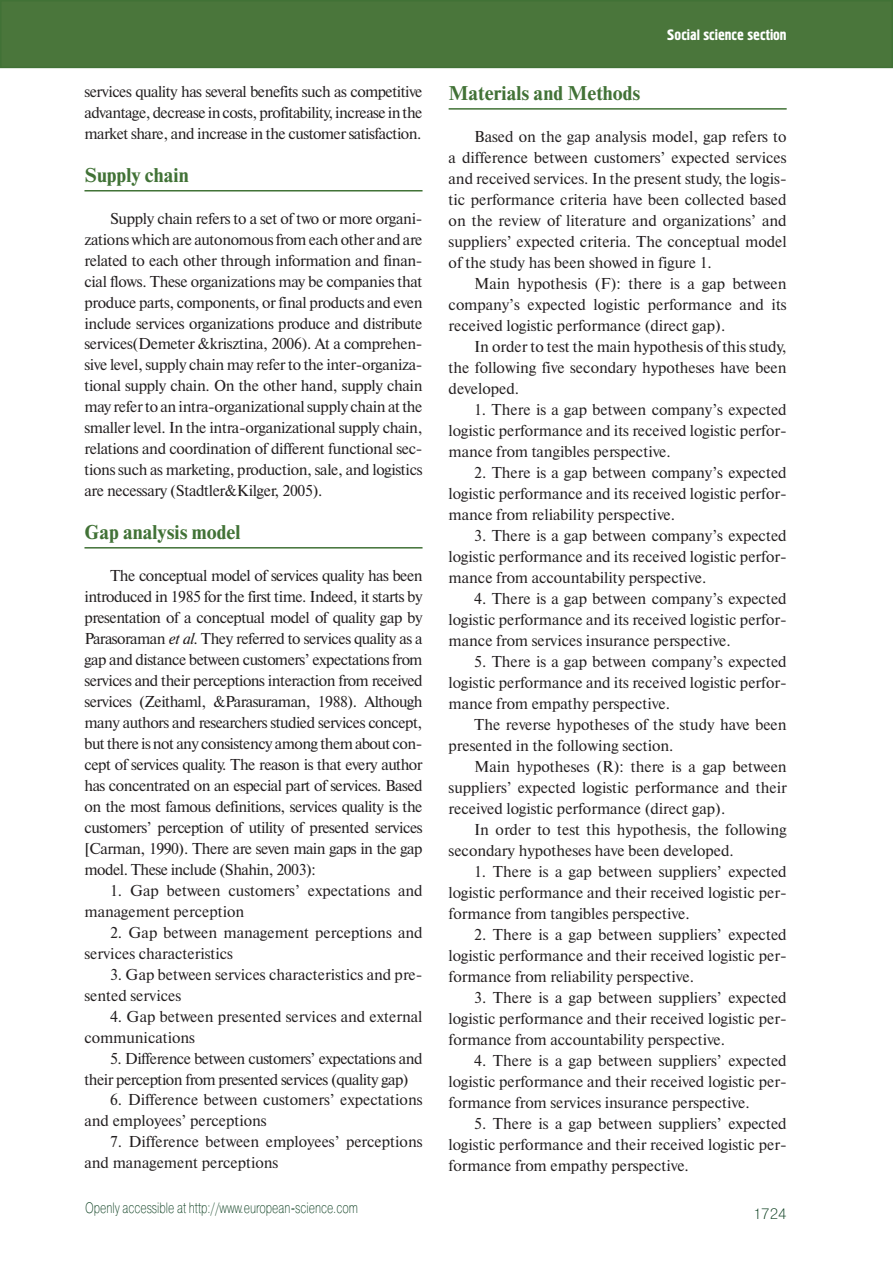
<style>
.page{position:relative;width:893px;height:1263px;background:#fff}
.page>*{position:absolute;margin:0;border:0;box-sizing:border-box;transform-origin:0 0}
.t1{font:700 18.75px "Newton C";color:#417236}
.t2{font:15.75px/21px "Newton C";color:#231f20;text-align:justify}
.t3{font:15.75px/21px "Newton C";letter-spacing:-.03em;color:#231f20}
.t4{font:15px "Pragmatica Light C";color:#0b3e1f;scale:.75 1}
.t5{font:15px "Hermes C";color:#fff}
.t6{font:15px "Pragmatica Light C";color:#0b3e1f}
.s1{font-style:italic}
</style>
<div class="page">
<div style="left:1px;top:1px;width:891px;height:66px;background:#4a763b"></div>
<div style="left:0;top:0;width:893px;height:68px;border:2px solid #417236"></div>
<hr style="left:84px;top:190px;width:339px;height:1px;background:#417236">
<hr style="left:84px;top:547px;width:339px;height:1px;background:#417236">
<hr style="left:449px;top:108px;width:338px;height:2px;background:#417236">
<p class="t2" style="left:84px;top:82px;width:340px">services quality has several benefits such as competitive advantage, decrease in costs, profitability, increase in the market share, and increase in the customer satisfaction.</p>
<p class="t1" style="left:84px;top:164px;width:106px">Supply chain</p>
<p class="t2" style="left:84px;top:208px;width:340px;text-indent:26px">Supply chain refers to a set of two or more organi&shy;zations which are autonomous from each other and are related to each other through information and finan&shy;cial flows. These organizations may be companies that produce parts, components, or final products and even include services organizations produce and distribute services(Demeter &amp;krisztina, 2006). At a comprehen&shy;sive level, supply chain may refer to the inter-organiza&shy;tional supply chain. On the other hand, supply chain may refer to an intra-organizational supply chain at the smaller level. In the intra-organizational supply chain, relations and coordination of different functional sec&shy;tions such as marketing, production, sale, and logistics are necessary (Stadtler&amp;Kilger, 2005).</p>
<p class="t1" style="left:84px;top:521px;width:158px">Gap analysis model</p>
<p class="t2" style="left:84px;top:565px;width:340px;text-indent:26px">The conceptual model of services quality has been introduced in 1985 for the first time. Indeed, it starts by presentation of a conceptual model of quality gap by Parasoraman <span class="s1">et al</span>. They referred to services quality as a gap and distance between customers’ expectations from services and their perceptions interaction from received services (Zeithaml, &amp;Parasuraman, 1988). Although many authors and researchers studied services concept, but there is not any consistency among them about con&shy;cept of services quality. The reason is that every author has concentrated on an especial part of services. Based on the most famous definitions, services quality is the customers’ perception of utility of presented services [Carman, 1990). There are seven main gaps in the gap model. These include (Shahin, 2003):</p>
<p class="t2" style="left:84px;top:880px;width:340px;text-indent:26px">1. Gap between customers’ expectations and management perception</p>
<p class="t2" style="left:84px;top:922px;width:340px;text-indent:26px">2. Gap between management perceptions and services characteristics</p>
<p class="t2" style="left:84px;top:964px;width:340px;text-indent:26px">3. Gap between services characteristics and pre&shy;sented services</p>
<p class="t2" style="left:84px;top:1006px;width:340px;text-indent:26px">4. Gap between presented services and external communications</p>
<p class="t3" style="left:84px;top:1048px;width:340px;text-indent:26px">5. Difference between customers’ expectations and their perception from presented services (quality gap)</p>
<p class="t2" style="left:84px;top:1090px;width:340px;text-indent:26px">6. Difference between customers’ expectations and employees’ perceptions</p>
<p class="t2" style="left:84px;top:1132px;width:340px;text-indent:26px">7. Difference between employees’ perceptions and management perceptions</p>
<p class="t4" style="left:85px;top:1199px;width:365px">Openly accessible at http://www.european-science.com</p>
<p class="t5" style="left:667px;top:26px;width:121px">Social science section</p>
<p class="t1" style="left:449px;top:82px;width:193px">Materials and Methods</p>
<p class="t2" style="left:449px;top:126px;width:340px;text-indent:26px">Based on the gap analysis model, gap refers to a difference between customers’ expected services and received services. In the present study, the logis&shy;tic performance criteria have been collected based on the review of literature and organizations’ and suppliers’ expected criteria. The conceptual model of the study has been showed in figure 1.</p>
<p class="t2" style="left:449px;top:273px;width:340px;text-indent:26px">Main hypothesis (F): there is a gap between company’s expected logistic performance and its received logistic performance (direct gap).</p>
<p class="t2" style="left:449px;top:336px;width:340px;text-indent:26px">In order to test the main hypothesis of this study, the following five secondary hypotheses have been developed.</p>
<p class="t2" style="left:449px;top:399px;width:340px;text-indent:26px">1. There is a gap between company’s expected logistic performance and its received logistic perfor&shy;mance from tangibles perspective.</p>
<p class="t2" style="left:449px;top:462px;width:340px;text-indent:26px">2. There is a gap between company’s expected logistic performance and its received logistic perfor&shy;mance from reliability perspective.</p>
<p class="t2" style="left:449px;top:525px;width:340px;text-indent:26px">3. There is a gap between company’s expected logistic performance and its received logistic perfor&shy;mance from accountability perspective.</p>
<p class="t2" style="left:449px;top:588px;width:340px;text-indent:26px">4. There is a gap between company’s expected logistic performance and its received logistic perfor&shy;mance from services insurance perspective.</p>
<p class="t2" style="left:449px;top:651px;width:340px;text-indent:26px">5. There is a gap between company’s expected logistic performance and its received logistic perfor&shy;mance from empathy perspective.</p>
<p class="t2" style="left:449px;top:714px;width:339px;text-indent:26px">The reverse hypotheses of the study have been presented in the following section.</p>
<p class="t2" style="left:449px;top:756px;width:340px;text-indent:26px">Main hypotheses (R): there is a gap between suppliers’ expected logistic performance and their received logistic performance (direct gap).</p>
<p class="t2" style="left:449px;top:819px;width:340px;text-indent:26px">In order to test this hypothesis, the following secondary hypotheses have been developed.</p>
<p class="t2" style="left:449px;top:861px;width:340px;text-indent:26px">1. There is a gap between suppliers’ expected logistic performance and their received logistic per&shy;formance from tangibles perspective.</p>
<p class="t2" style="left:449px;top:924px;width:340px;text-indent:26px">2. There is a gap between suppliers’ expected logistic performance and their received logistic per&shy;formance from reliability perspective.</p>
<p class="t2" style="left:449px;top:987px;width:340px;text-indent:26px">3. There is a gap between suppliers’ expected logistic performance and their received logistic per&shy;formance from accountability perspective.</p>
<p class="t2" style="left:449px;top:1050px;width:340px;text-indent:26px">4. There is a gap between suppliers’ expected logistic performance and their received logistic per&shy;formance from services insurance perspective.</p>
<p class="t2" style="left:449px;top:1113px;width:340px;text-indent:26px">5. There is a gap between suppliers’ expected logistic performance and their received logistic per&shy;formance from empathy perspective.</p>
<p class="t6" style="left:753px;top:1205px;width:35px">1724</p>
</div>
